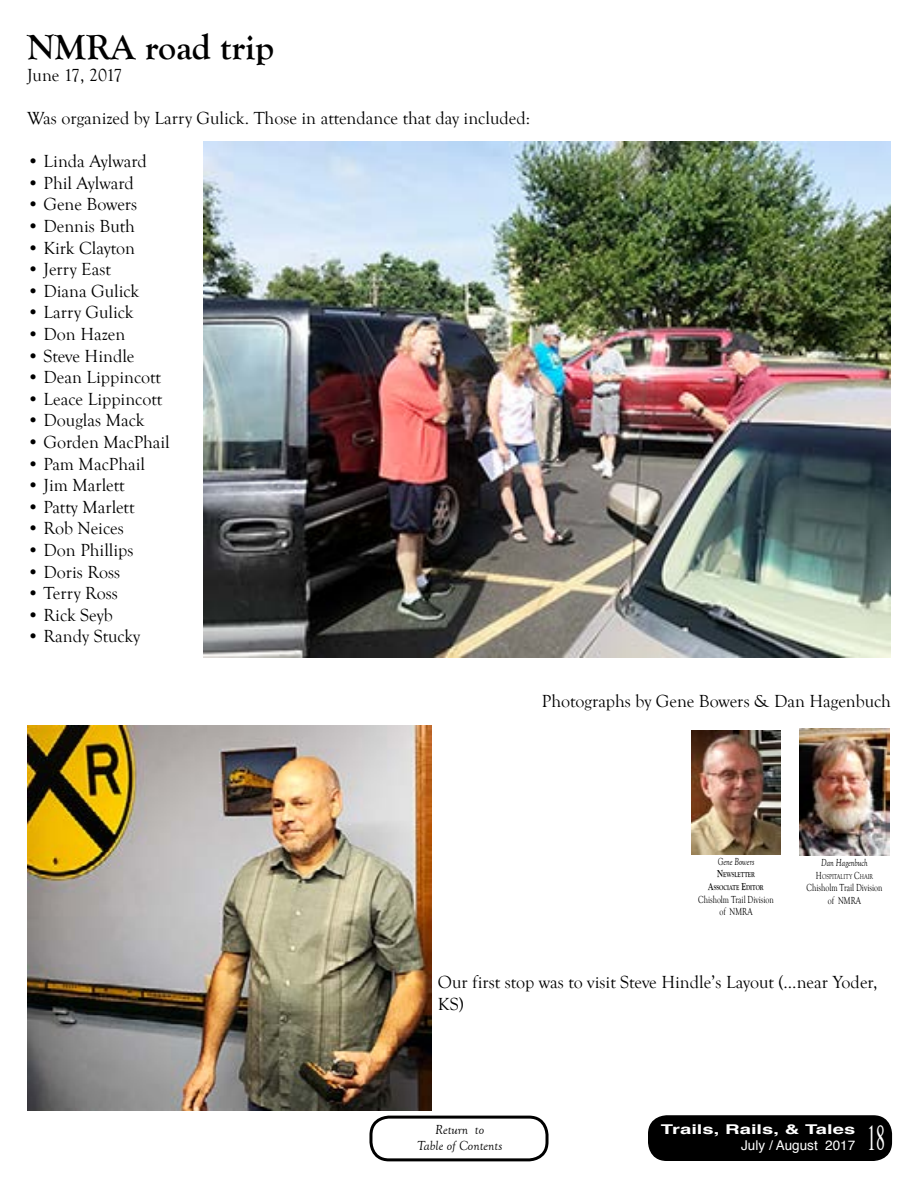
<style>
.page{position:relative;width:918px;height:1188px;background:#fff}
.page>*{position:absolute;margin:0;border:0;box-sizing:border-box;transform-origin:0 0}
.t1{font:700 36px "Goudy Old Style T";color:#000}
.t2{font:36px "Times";color:#fff;scale:.5 1}
.t3{font:18px/21.6px "Goudy Old Style T";color:#000}
.t4{font:italic 13.5px/16.2px "Goudy Old Style T";color:#000;text-align:center}
.t5{font:700 13.5px "Helvetica";color:#fff;scale:1.5 1}
.t6{font:13.5px "Helvetica";color:#fff}
.t7{font:10.5px/12.6px "Goudy Old Style T";color:#000;text-align:center;scale:.75 1}
.t8{font:italic 10.5px "Goudy Old Style T";color:#000;scale:.75 1}
.t9{font:700 7.35px/12.6px "Goudy Old Style T";color:#000;text-align:center;scale:.75 1}
.t10{font:7.35px "Goudy Old Style T";color:#000;scale:.75 1}
.s1{font-size:10.5px}
</style>
<div class="page">
<div style="left:649px;top:1116px;width:242px;height:44px;background:#000;border-radius:18px"></div>
<div style="left:648px;top:1115px;width:244px;height:46px;border:2px solid #000;border-radius:18px"></div>
<div style="left:369px;top:1116px;width:180px;height:45px;border:3px solid #000;border-radius:18px"></div>
<img style="left:203px;top:142px;width:688px;height:515px">
<img style="left:27px;top:725px;width:405px;height:386px">
<img style="left:800px;top:729px;width:90px;height:126px">
<img style="left:692px;top:730px;width:89px;height:125px">
<h1 class="t1" style="left:27px;top:27px;width:249px">NMRA road trip</h1>
<p class="t3" style="left:27px;top:65px;width:97px">June 17, 2017</p>
<p class="t3" style="left:27px;top:108px;width:505px">Was organized by Larry Gulick. Those in attendance that day included:</p>
<p class="t3" style="left:27px;top:151px;width:121px">• Linda Aylward</p>
<p class="t3" style="left:27px;top:173px;width:108px">• Phil Aylward</p>
<p class="t3" style="left:27px;top:194px;width:112px">• Gene Bowers</p>
<p class="t3" style="left:27px;top:216px;width:110px">• Dennis Buth</p>
<p class="t3" style="left:27px;top:237px;width:110px">• Kirk Clayton</p>
<p class="t3" style="left:27px;top:259px;width:85px">• Jerry East</p>
<p class="t3" style="left:27px;top:281px;width:114px">• Diana Gulick</p>
<p class="t3" style="left:27px;top:302px;width:108px">• Larry Gulick</p>
<p class="t3" style="left:27px;top:324px;width:100px">• Don Hazen</p>
<p class="t3" style="left:27px;top:345px;width:109px">• Steve Hindle</p>
<p class="t3" style="left:27px;top:367px;width:135px">• Dean Lippincott</p>
<p class="t3" style="left:27px;top:389px;width:137px">• Leace Lippincott</p>
<p class="t3" style="left:27px;top:410px;width:119px">• Douglas Mack</p>
<p class="t3" style="left:27px;top:432px;width:144px">• Gorden MacPhail</p>
<p class="t3" style="left:27px;top:453px;width:120px">• Pam MacPhail</p>
<p class="t3" style="left:27px;top:475px;width:99px">• Jim Marlett</p>
<p class="t3" style="left:27px;top:497px;width:109px">• Patty Marlett</p>
<p class="t3" style="left:27px;top:518px;width:98px">• Rob Neices</p>
<p class="t3" style="left:27px;top:540px;width:108px">• Don Phillips</p>
<p class="t3" style="left:27px;top:561px;width:95px">• Doris Ross</p>
<p class="t3" style="left:27px;top:583px;width:93px">• Terry Ross</p>
<p class="t3" style="left:27px;top:605px;width:87px">• Rick Seyb</p>
<p class="t3" style="left:27px;top:626px;width:115px">• Randy Stucky</p>
<p class="t3" style="left:542px;top:691px;width:351px">Photographs by Gene Bowers &amp; Dan Hagenbuch</p>
<p class="t8" style="left:718px;top:856px;width:50px">Gene Bowers</p>
<p class="t9" style="left:708px;top:869px;width:75px"><span class="s1">N</span>EWSLETTER<br><span class="s1">A</span>SSOCIATE <span class="s1">E</span>DITOR</p>
<p class="t7" style="left:698px;top:893px;width:103px">Chisholm Trail Division of NMRA</p>
<p class="t8" style="left:821px;top:857px;width:63px">Dan Hagenbuch</p>
<p class="t10" style="left:816px;top:872px;width:78px"><span class="s1">H</span>OSPITALITY <span class="s1">C</span>HAIR</p>
<p class="t7" style="left:807px;top:882px;width:103px">Chisholm Trail Division of NMRA</p>
<p class="t3" style="left:438px;top:972px;width:441px">Our first stop was to visit Steve Hindle’s Layout (...near Yoder,<br>KS)</p>
<p class="t4" style="left:417px;top:1121px;width:87px">Return to<br>Table of Contents</p>
<p class="t5" style="left:661px;top:1118px;width:131px">Trails, Rails, &amp; Tales</p>
<p class="t6" style="left:741px;top:1135px;width:116px">July / August 2017</p>
<h1 class="t2" style="left:867px;top:1115px;width:37px">18</h1>
</div>
